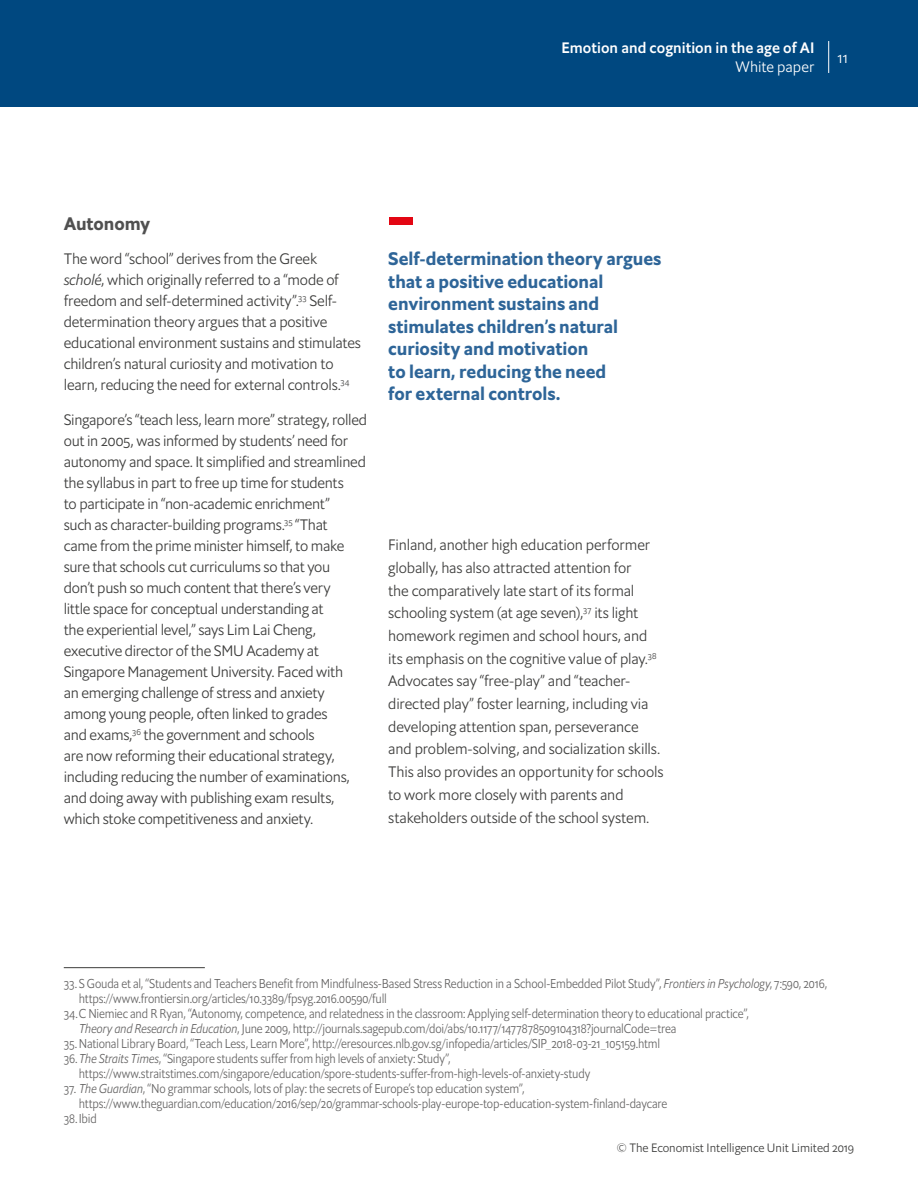
<style>
.page{position:relative;width:918px;height:1188px;background:#fff}
.page>*{position:absolute;margin:0;border:0;box-sizing:border-box;transform-origin:0 0}
.t1{font:700 18px/22.5px "Econ Sans OS";letter-spacing:-.005em;color:#2e6598}
.t2{font:700 18px "Econ Sans OS";letter-spacing:-.005em;color:#505050}
.t3{font:300 15px/21px "Econ Sans OS";letter-spacing:-.015em;color:#3c3c3b}
.t4{font:500 15px "Econ Sans OS";letter-spacing:.005em;color:#fff}
.t5{font:300 15px "Econ Sans OS";color:#fff}
.t6{font:300 12.75px "Econ Sans Cnd OS";letter-spacing:-.015em;color:#646363}
.t7{font:300 12px "Econ Sans OS";color:#3c3c3b}
.s1{font-style:italic}
</style>
<div class="page">
<div style="left:0;top:0;width:918px;height:106px;background:#004880"></div>
<hr style="left:828px;top:41px;width:1px;height:32px;background:#fff">
<hr style="left:64px;top:967px;width:141px;height:1px;background:#3c3c3b">
<div style="left:390px;top:217px;width:23px;height:8px;background:#e30613"></div>
<p class="t4" style="left:561px;top:38px;width:255px">Emotion and cognition in the age of AI</p>
<p class="t5" style="left:736px;top:57px;width:80px">White paper</p>
<p class="t5" style="left:838px;top:48px;width:12px">11</p>
<p class="t2" style="left:64px;top:212px;width:88px">Autonomy</p>
<p class="t3" style="left:64px;top:248px;width:299px">The word “school” derives from the Greek <span class="s1">scholé</span>, which originally referred to a “mode of freedom and self-determined activity”.<sup>33</sup> Self&shy;determination theory argues that a positive educational environment sustains and stimulates children’s natural curiosity and motivation to learn, reducing the need for external controls.<sup>34</sup></p>
<p class="t3" style="left:64px;top:409px;width:305px">Singapore’s “teach less, learn more” strategy, rolled out in 2005, was informed by students’ need for autonomy and space. It simplified and streamlined the syllabus in part to free up time for students<br>to participate in “non-academic enrichment”<br>such as character-building programs.<sup>35</sup> “That<br>came from the prime minister himself, to make sure that schools cut curriculums so that you<br>don’t push so much content that there’s very<br>little space for conceptual understanding at<br>the experiential level,” says Lim Lai Cheng, executive director of the SMU Academy at Singapore Management University. Faced with<br>an emerging challenge of stress and anxiety among young people, often linked to grades<br>and exams,<sup>36</sup> the government and schools<br>are now reforming their educational strategy, including reducing the number of examinations, and doing away with publishing exam results, which stoke competitiveness and anxiety.</p>
<p class="t1" style="left:388px;top:248px;width:275px">Self-determination theory argues that a positive educational environment sustains and stimulates children’s natural curiosity and motivation<br>to learn, reducing the need<br>for external controls.</p>
<p class="t3" style="left:388px;top:534px;width:277px;line-height:22.6px">Finland, another high education performer globally, has also attracted attention for<br>the comparatively late start of its formal schooling system (at age seven),<sup>37</sup> its light homework regimen and school hours, and its emphasis on the cognitive value of play.<sup>38<br></sup>Advocates say “free-play” and “teacher&shy;directed play” foster learning, including via developing attention span, perseverance and problem-solving, and socialization skills.<br>This also provides an opportunity for schools to work more closely with parents and stakeholders outside of the school system.</p>
<p class="t6" style="left:64px;top:975px;width:765px">33. S Gouda et al, “Students and Teachers Benefit from Mindfulness-Based Stress Reduction in a School-Embedded Pilot Study”, <span class="s1">Frontiers in Psychology</span>, 7:590, 2016,</p>
<p class="t6" style="left:79px;top:990px;width:310px">https://www.frontiersin.org/articles/10.3389/fpsyg.2016.00590/full</p>
<p class="t6" style="left:64px;top:1005px;width:687px">34.C Niemiec and R Ryan, “Autonomy, competence, and relatedness in the classroom: Applying self-determination theory to educational practice”,</p>
<p class="t6" style="left:79px;top:1020px;width:599px"><span class="s1">Theory and Research in Education</span>, June 2009, http://journals.sagepub.com/doi/abs/10.1177/1477878509104318?journalCode=trea</p>
<p class="t6" style="left:64px;top:1035px;width:598px">35.National Library Board, “Teach Less, Learn More”, http://eresources.nlb.gov.sg/infopedia/articles/SIP_2018-03-21_105159.html</p>
<p class="t6" style="left:64px;top:1050px;width:389px">36.<span class="s1">The Straits Times</span>, “Singapore students suffer from high levels of anxiety: Study”,</p>
<p class="t6" style="left:79px;top:1065px;width:513px">https://www.straitstimes.com/singapore/education/spore-students-suffer-from-high-levels-of-anxiety-study</p>
<p class="t6" style="left:64px;top:1080px;width:462px">37. <span class="s1">The Guardian</span>, “No grammar schools, lots of play: the secrets of Europe’s top education system”,</p>
<p class="t6" style="left:79px;top:1095px;width:590px">https://www.theguardian.com/education/2016/sep/20/grammar-schools-play-europe-top-education-system-finland-daycare</p>
<p class="t6" style="left:64px;top:1110px;width:35px">38.Ibid</p>
<p class="t7" style="left:617px;top:1140px;width:239px">© The Economist Intelligence Unit Limited 2019</p>
</div>
